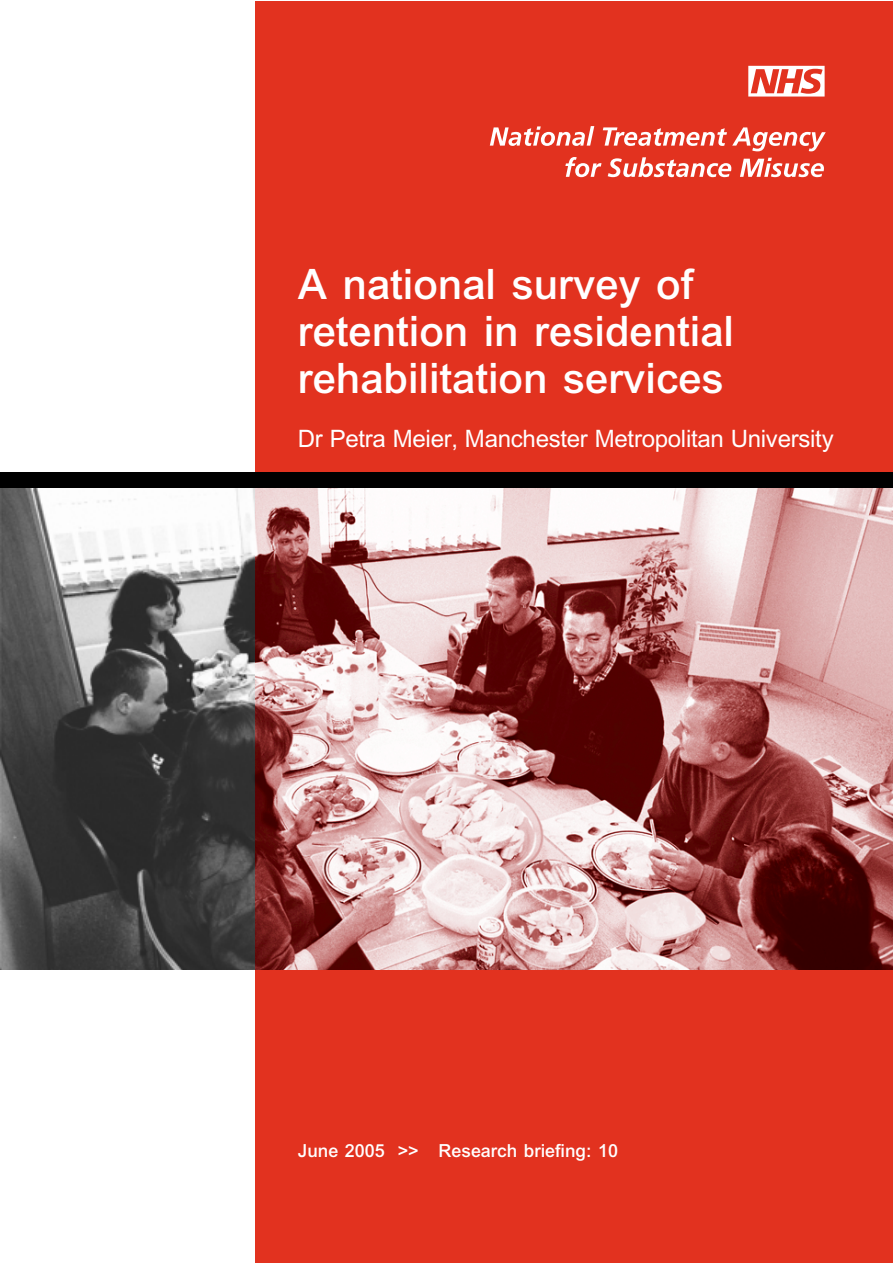
<style>
.page{position:relative;width:893px;height:1263px;background:#fff}
.page>*{position:absolute;margin:0;border:0;box-sizing:border-box;transform-origin:0 0}
.t1{font:500 42px/47.2px "M Arial";color:#fff}
.t2{font:24px "M Arial";letter-spacing:-.01em;color:#fff}
.t3{font:500 18px "M Arial";color:#fff}
</style>
<div class="page">
<div style="left:255px;top:2px;width:637px;height:1260px;background:#e2321f"></div>
<svg style="left:748px;top:66px;width:76px;height:31px"></svg>
<svg style="left:490px;top:126px;width:104px;height:20px"></svg>
<svg style="left:602px;top:127px;width:223px;height:24px"></svg>
<svg style="left:565px;top:157px;width:36px;height:20px"></svg>
<svg style="left:607px;top:157px;width:124px;height:20px"></svg>
<svg style="left:740px;top:158px;width:84px;height:19px"></svg>
<img style="left:1px;top:488px;width:254px;height:482px">
<img style="left:255px;top:488px;width:637px;height:482px">
<div style="left:1px;top:473px;width:891px;height:15px;background:#000"></div>
<p class="t1" style="left:298px;top:264px;width:437px">A national survey of retention in residential rehabilitation services</p>
<p class="t2" style="left:298px;top:430px;width:537px">Dr Petra Meier, Manchester Metropolitan University</p>
<p class="t3" style="left:298px;top:1144px;width:322px">June 2005 &gt;&gt; Research briefing: 10</p>
</div>
